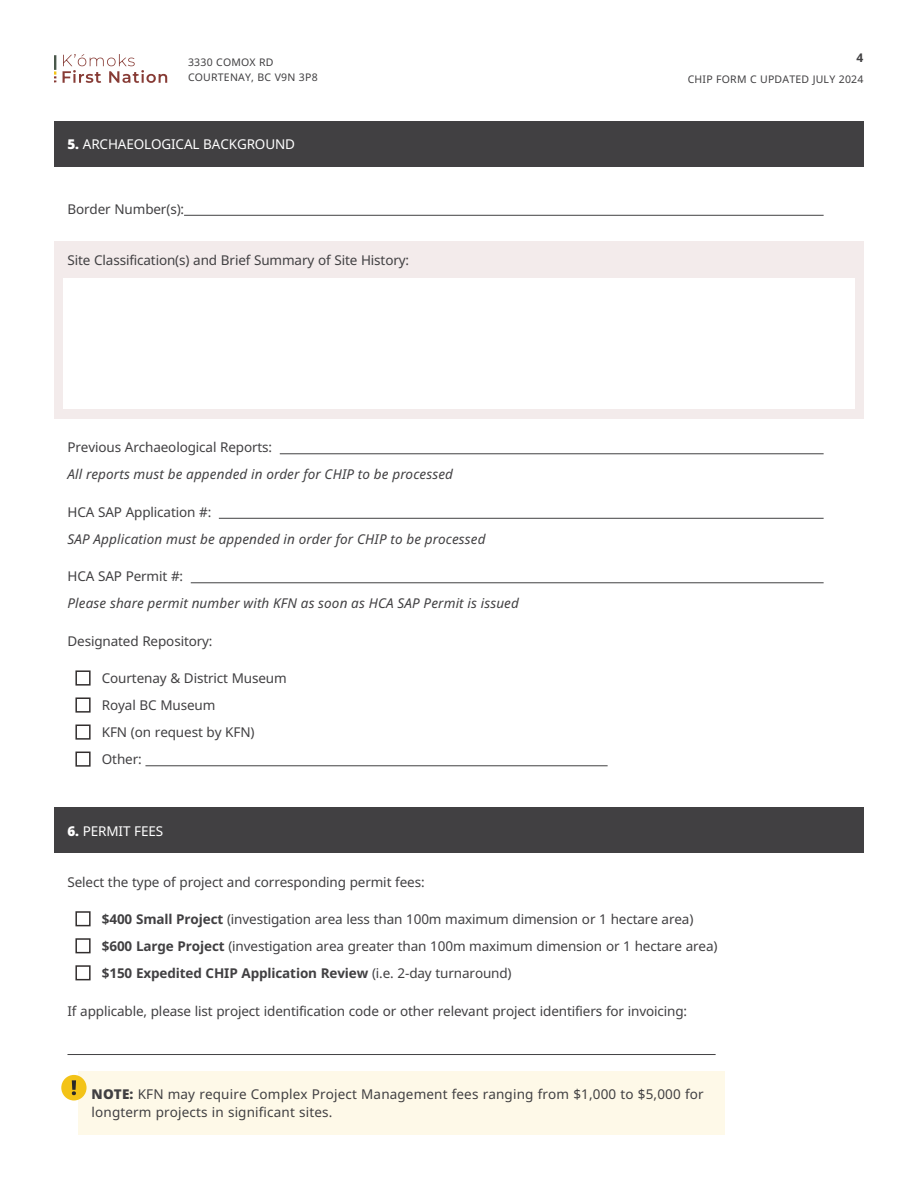
<style>
.page{position:relative;width:918px;height:1188px;background:#fff}
.page>*{position:absolute;margin:0;border:0;box-sizing:border-box;transform-origin:0 0}
.t1{font:13.5px/27px "Noto Sans Canadian Aboriginal";letter-spacing:-.01em;color:#414042}
.t2{font:italic 13.5px "Noto Sans";letter-spacing:.01em;color:#414042}
.t3{font:13.5px/18px "Noto Sans Canadian Aboriginal";letter-spacing:.01em;color:#414042}
.t4{font:13.5px "Noto Sans Canadian Aboriginal";letter-spacing:-.01em;color:#fff}
.t5{font:700 12px "Noto Sans Canadian Aboriginal";color:#414042}
.t6{font:10.5px/15px "Noto Sans Canadian Aboriginal";letter-spacing:.02em;color:#414042}
.s1{font-weight:900}
.s2{font-weight:700}
</style>
<div class="page">
<svg style="left:63px;top:54px;width:104px;height:29px"></svg>
<svg style="left:54px;top:55px;width:2px;height:28px"></svg>
<div style="left:54px;top:241px;width:810px;height:177px;background:#f3ebeb"></div>
<div style="left:64px;top:279px;width:791px;height:130px;background:#fff"></div>
<div style="left:54px;top:122px;width:810px;height:45px;background:#414042"></div>
<hr style="left:184px;top:215px;width:640px;height:1px;background:#414042">
<hr style="left:280px;top:453px;width:544px;height:1px;background:#414042">
<hr style="left:219px;top:518px;width:605px;height:1px;background:#414042">
<hr style="left:191px;top:582px;width:633px;height:1px;background:#414042">
<hr style="left:145px;top:765px;width:463px;height:1px;background:#414042">
<div style="left:54px;top:808px;width:810px;height:45px;background:#414042"></div>
<hr style="left:68px;top:1054px;width:648px;height:1px;background:#414042">
<div style="left:75px;top:911px;width:16px;height:15px;border:2px solid #322e2e"></div>
<div style="left:75px;top:670px;width:16px;height:16px;border:2px solid #322e2e"></div>
<div style="left:75px;top:938px;width:16px;height:15px;border:2px solid #322e2e"></div>
<div style="left:75px;top:697px;width:16px;height:16px;border:2px solid #322e2e"></div>
<div style="left:75px;top:965px;width:16px;height:15px;border:2px solid #322e2e"></div>
<div style="left:75px;top:725px;width:16px;height:15px;border:2px solid #322e2e"></div>
<div style="left:75px;top:752px;width:16px;height:15px;border:2px solid #322e2e"></div>
<div style="left:78px;top:1071px;width:647px;height:63px;background:#fef9e8"></div>
<div style="left:61px;top:1075px;width:26px;height:26px;background:#f3c317;border-radius:50%"></div>
<svg style="left:72px;top:1080px;width:4px;height:15px"></svg>
<p class="t6" style="left:188px;top:55px;width:131px">3330 COMOX RD<br>COURTENAY, BC V9N 3P8</p>
<p class="t4" style="left:68px;top:136px;width:229px"><span class="s1">5.</span> ARCHAEOLOGICAL BACKGROUND</p>
<p class="t1" style="left:68px;top:196px;width:118px">Border Number(s):</p>
<p class="t1" style="left:68px;top:247px;width:343px">Site Classification(s) and Brief Summary of Site History:</p>
<p class="t1" style="left:68px;top:434px;width:206px">Previous Archaeological Reports:</p>
<p class="t2" style="left:68px;top:465px;width:387px">All reports must be appended in order for CHIP to be processed</p>
<p class="t1" style="left:68px;top:499px;width:145px">HCA SAP Application #:</p>
<p class="t2" style="left:68px;top:529px;width:420px">SAP Application must be appended in order for CHIP to be processed</p>
<p class="t1" style="left:68px;top:563px;width:117px">HCA SAP Permit #:</p>
<p class="t2" style="left:68px;top:594px;width:453px">Please share permit number with KFN as soon as HCA SAP Permit is issued</p>
<p class="t1" style="left:68px;top:628px;width:147px">Designated Repository:</p>
<p class="t1" style="left:102px;top:665px;width:186px">Courtenay &amp; District Museum<br>Royal BC Museum<br>KFN (on request by KFN)<br>Other:</p>
<p class="t4" style="left:68px;top:822px;width:97px"><span class="s1">6.</span> PERMIT FEES</p>
<p class="t5" style="left:857px;top:50px;width:8px">4</p>
<p class="t6" style="left:688px;top:72px;width:177px">CHIP FORM C UPDATED JULY 2024</p>
<p class="t1" style="left:68px;top:868px;width:359px">Select the type of project and corresponding permit fees:</p>
<p class="t1" style="left:102px;top:906px;width:617px"><span class="s2">$400 Small Project</span> (investigation area less than 100m maximum dimension or 1 hectare area) <span class="s2">$600 Large Project</span> (investigation area greater than 100m maximum dimension or 1 hectare area) <span class="s2">$150 Expedited CHIP Application Review</span> (i.e. 2-day turnaround)</p>
<p class="t1" style="left:68px;top:997px;width:621px">If applicable, please list project identification code or other relevant project identifiers for invoicing:</p>
<p class="t3" style="left:92px;top:1085px;width:614px"><span class="s1">NOTE:</span> KFN may require Complex Project Management fees ranging from $1,000 to $5,000 for longterm projects in significant sites.</p>
</div>
